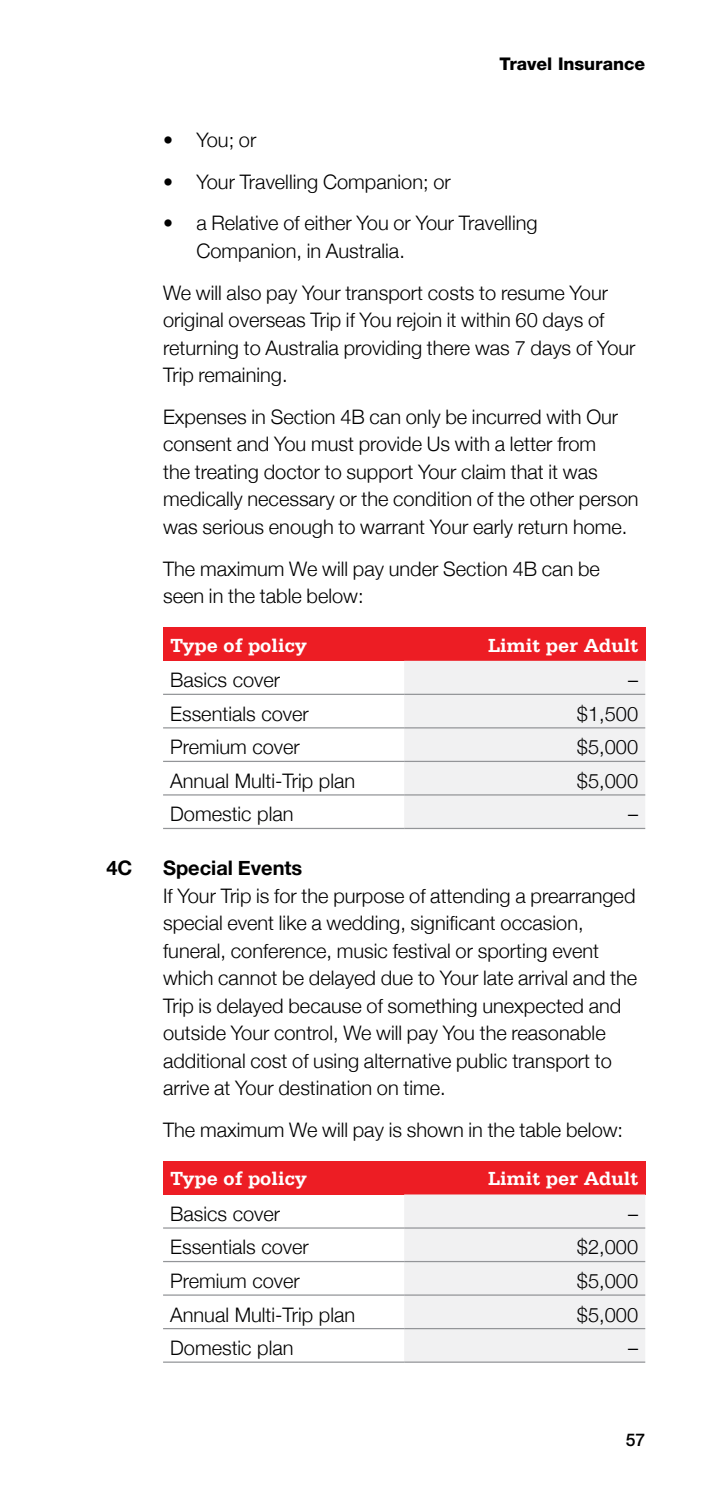
<style>
.page{position:relative;width:702px;height:1489px;background:#fff}
.page>*{position:absolute;margin:0;border:0;box-sizing:border-box;transform-origin:0 0}
.t1{font:300 20px/27.5px "Helvetica Neue";color:#000}
.t2{font:700 20px "Serifa";color:#fff}
.t3{font:700 20px "Helvetica Neue";color:#000}
.t4{font:800 17.5px "Helvetica Neue";color:#000}
.t5{font:500 17.5px "Helvetica Neue";color:#000}
</style>
<div class="page">
<div style="left:163px;top:627px;width:241px;height:33px;background:#ed1d24"></div>
<div style="left:404px;top:627px;width:241px;height:33px;background:#ed1d24"></div>
<div style="left:404px;top:660px;width:241px;height:167px;background:#f1f1f2"></div>
<hr style="left:163px;top:693px;width:241px;height:2px;background:#939598">
<hr style="left:404px;top:693px;width:241px;height:2px;background:#939598">
<hr style="left:163px;top:727px;width:241px;height:1px;background:#939598">
<hr style="left:404px;top:727px;width:241px;height:1px;background:#939598">
<hr style="left:163px;top:760px;width:241px;height:2px;background:#939598">
<hr style="left:404px;top:760px;width:241px;height:2px;background:#939598">
<hr style="left:163px;top:794px;width:241px;height:1px;background:#939598">
<hr style="left:404px;top:794px;width:241px;height:1px;background:#939598">
<hr style="left:163px;top:827px;width:241px;height:2px;background:#939598">
<hr style="left:404px;top:827px;width:241px;height:2px;background:#939598">
<div style="left:163px;top:1160px;width:241px;height:34px;background:#ed1d24"></div>
<div style="left:404px;top:1160px;width:241px;height:34px;background:#ed1d24"></div>
<div style="left:404px;top:1194px;width:241px;height:167px;background:#f1f1f2"></div>
<hr style="left:163px;top:1227px;width:241px;height:1px;background:#939598">
<hr style="left:404px;top:1227px;width:241px;height:1px;background:#939598">
<hr style="left:163px;top:1260px;width:241px;height:1px;background:#939598">
<hr style="left:404px;top:1260px;width:241px;height:1px;background:#939598">
<hr style="left:163px;top:1294px;width:241px;height:1px;background:#939598">
<hr style="left:404px;top:1294px;width:241px;height:1px;background:#939598">
<hr style="left:163px;top:1327px;width:241px;height:2px;background:#939598">
<hr style="left:404px;top:1327px;width:241px;height:2px;background:#939598">
<hr style="left:163px;top:1361px;width:241px;height:1px;background:#939598">
<hr style="left:404px;top:1361px;width:241px;height:1px;background:#939598">
<p class="t4" style="left:499px;top:53px;width:147px">Travel Insurance</p>
<p class="t1" style="left:163px;top:125px;width:95px">• You; or</p>
<p class="t1" style="left:163px;top:166px;width:289px">• Your Travelling Companion; or</p>
<p class="t1" style="left:196px;top:208px;width:342px;text-indent:-33px">• a Relative of either You or Your Travelling<br>Companion, in Australia.</p>
<p class="t1" style="left:163px;top:277px;width:474px">We will also pay Your transport costs to resume Your original overseas Trip if You rejoin it within 60 days of returning to Australia providing there was 7 days of Your Trip remaining.</p>
<p class="t1" style="left:163px;top:401px;width:477px">Expenses in Section 4B can only be incurred with Our consent and You must provide Us with a letter from<br>the treating doctor to support Your claim that it was medically necessary or the condition of the other person was serious enough to warrant Your early return home.</p>
<p class="t1" style="left:163px;top:553px;width:438px">The maximum We will pay under Section 4B can be seen in the table below:</p>
<p class="t2" style="left:170px;top:633px;width:138px">Type of policy</p>
<p class="t2" style="left:488px;top:633px;width:151px">Limit per Adult</p>
<p class="t1" style="left:170px;top:665px;width:112px">Basics cover</p>
<p class="t1" style="left:628px;top:665px;width:11px">–</p>
<p class="t1" style="left:170px;top:698px;width:140px">Essentials cover</p>
<p class="t1" style="left:577px;top:698px;width:63px">$1,500</p>
<p class="t1" style="left:170px;top:732px;width:131px">Premium cover</p>
<p class="t1" style="left:577px;top:732px;width:63px">$5,000</p>
<p class="t1" style="left:170px;top:765px;width:186px">Annual Multi-Trip plan</p>
<p class="t1" style="left:577px;top:765px;width:63px">$5,000</p>
<p class="t1" style="left:170px;top:799px;width:125px">Domestic plan</p>
<p class="t1" style="left:628px;top:799px;width:11px">–</p>
<p class="t3" style="left:106px;top:852px;width:27px">4C</p>
<p class="t3" style="left:163px;top:852px;width:141px">Special Events</p>
<p class="t1" style="left:163px;top:880px;width:475px">If Your Trip is for the purpose of attending a prearranged special event like a wedding, significant occasion, funeral, conference, music festival or sporting event which cannot be delayed due to Your late arrival and the Trip is delayed because of something unexpected and outside Your control, We will pay You the reasonable additional cost of using alternative public transport to arrive at Your destination on time.</p>
<p class="t1" style="left:163px;top:1114px;width:461px">The maximum We will pay is shown in the table below:</p>
<p class="t2" style="left:170px;top:1166px;width:138px">Type of policy</p>
<p class="t2" style="left:488px;top:1166px;width:151px">Limit per Adult</p>
<p class="t1" style="left:170px;top:1198px;width:112px">Basics cover</p>
<p class="t1" style="left:628px;top:1198px;width:11px">–</p>
<p class="t1" style="left:170px;top:1231px;width:140px">Essentials cover</p>
<p class="t1" style="left:577px;top:1231px;width:63px">$2,000</p>
<p class="t1" style="left:170px;top:1265px;width:131px">Premium cover</p>
<p class="t1" style="left:577px;top:1265px;width:63px">$5,000</p>
<p class="t1" style="left:170px;top:1299px;width:186px">Annual Multi-Trip plan</p>
<p class="t1" style="left:577px;top:1299px;width:63px">$5,000</p>
<p class="t1" style="left:170px;top:1332px;width:125px">Domestic plan</p>
<p class="t1" style="left:628px;top:1332px;width:11px">–</p>
<p class="t5" style="left:625px;top:1429px;width:21px">57</p>
</div>
